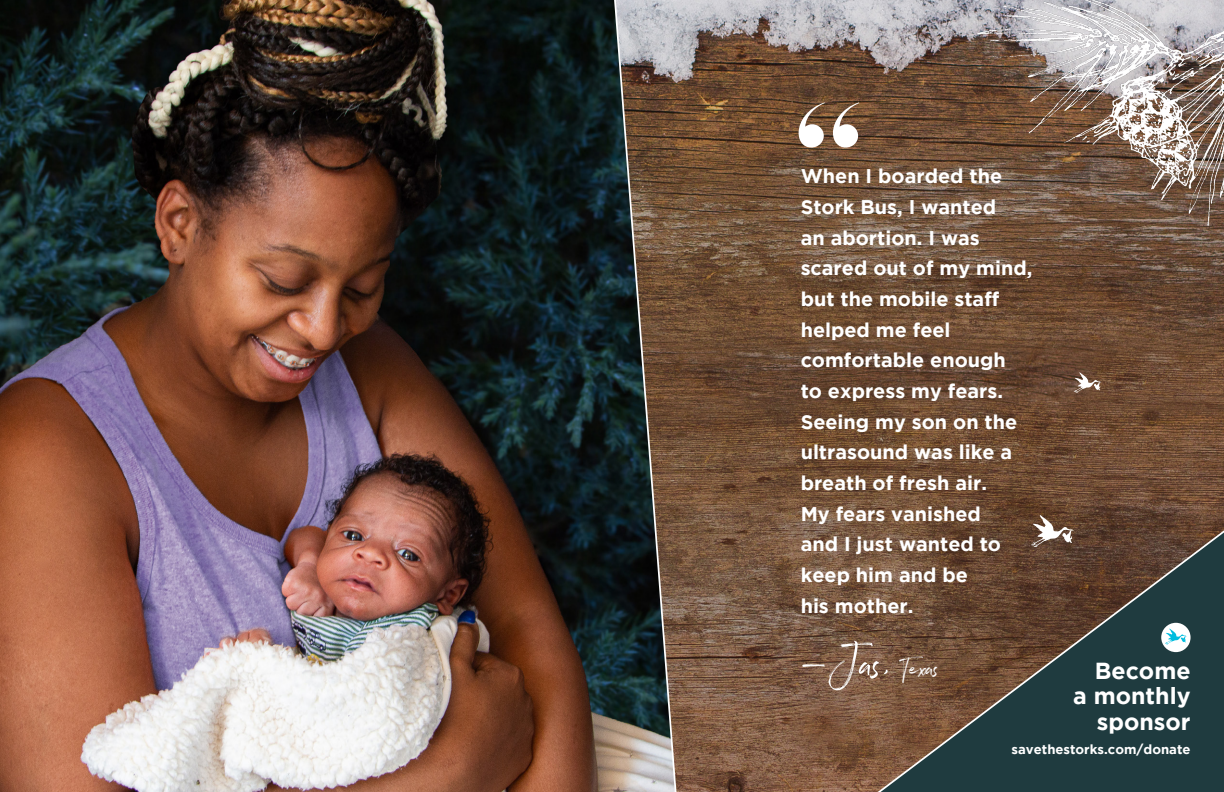
<style>
.page{position:relative;width:1224px;height:792px;background:#fff}
.page>*{position:absolute;margin:0;border:0;box-sizing:border-box;transform-origin:0 0}
.t1{font:700 158.2px "Majesti Banner";color:#fff}
.t2{font:51.2px "Northwell Alt";color:#fff}
.t3{font:700 23.2px "Gotham";color:#fff}
.t4{font:700 19.8px/30.7px "Gotham";color:#fff}
.t5{font:700 13.1px "Gotham";color:#fff}
.s1{font-size:30px}
</style>
<div class="page">
<img style="left:681px;top:0;width:484px;height:792px">
<img style="left:0;top:0;width:681px;height:792px">
<img style="left:976px;top:0;width:189px;height:267px">
<svg style="left:1074px;top:372px;width:27px;height:21px"></svg>
<svg style="left:1031px;top:515px;width:43px;height:3px"></svg>
<svg style="left:788px;top:518px;width:377px;height:274px;background:#594b3d"></svg>
<svg style="left:1161px;top:623px;width:30px;height:29px"></svg>
<svg style="left:1165px;top:0;width:59px;height:792px;background:#645b52"></svg>
<p class="t1" style="left:793px;top:59px;width:74px">“</p>
<p class="t4" style="left:801px;top:160px;width:233px">When I boarded the<br>Stork Bus, I wanted<br>an abortion. I was scared out of my mind, but the mobile staff helped me feel comfortable enough<br>to express my fears.<br>Seeing my son on the ultrasound was like a breath of fresh air.<br>My fears vanished<br>and I just wanted to keep him and be<br>his mother.</p>
<p class="t2" style="left:800px;top:626px;width:141px">—Jas, <span class="s1">Texas</span></p>
<p class="t3" style="left:1095px;top:657px;width:97px">Become</p>
<p class="t3" style="left:1073px;top:683px;width:119px">a monthly</p>
<p class="t3" style="left:1097px;top:708px;width:95px">sponsor</p>
<p class="t5" style="left:1012px;top:742px;width:180px">savethestorks.com/donate</p>
</div>
